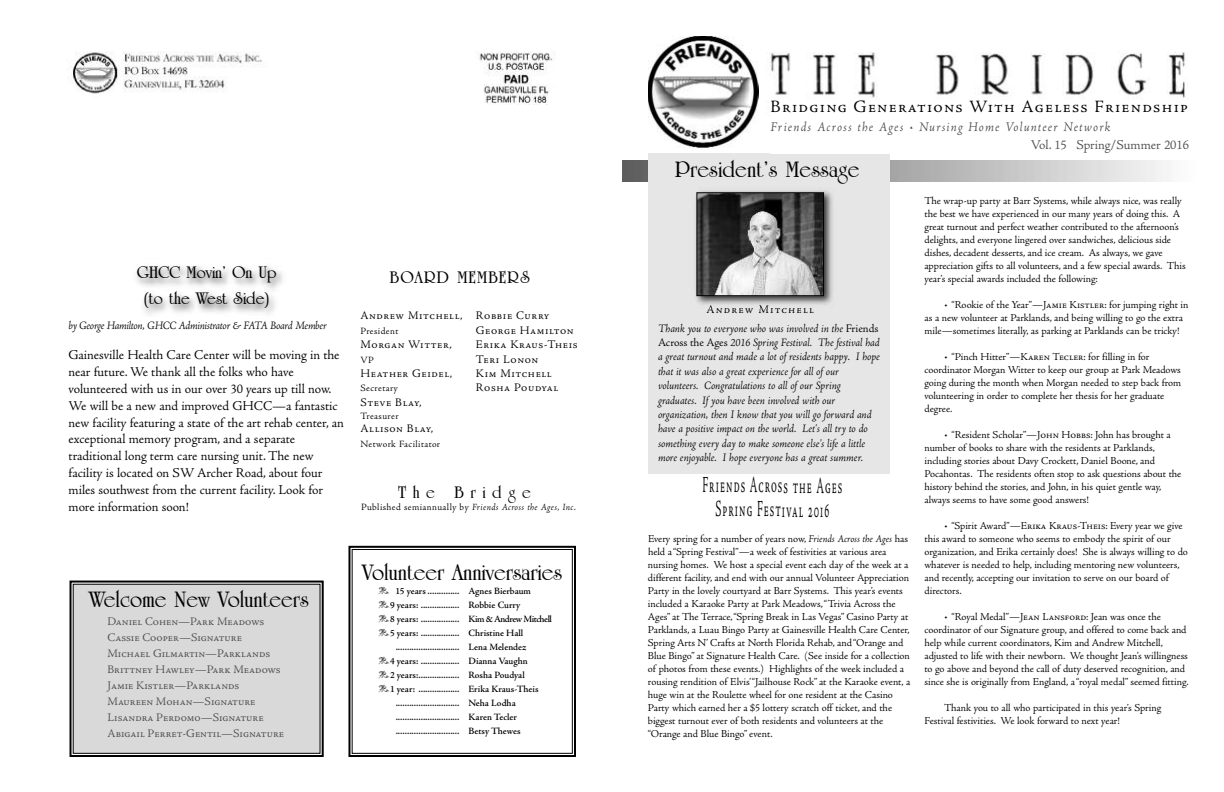
<style>
.page{position:relative;width:1224px;height:792px;background:#fff}
.page>*{position:absolute;margin:0;border:0;box-sizing:border-box;transform-origin:0 0}
.t1{font:700 24px "University Roman BT";color:#000}
.t2{font:24px/24px "Adobe Jenson Regular SC";letter-spacing:.09em;color:#000;text-align:center;scale:.47 1}
.t3{font:18px "Adobe Jenson Regular SC";letter-spacing:.07em;color:#000}
.t4{font:18px "University Roman Bold BT";color:#000}
.t5{font:700 18px "University Roman BT";letter-spacing:.06em;color:#000}
.t6{font:700 18px "University Roman BT";letter-spacing:.37em;color:#000}
.t7{font:14px/16.8px "Adobe Jenson";letter-spacing:-.005em;color:#000}
.t8{font:italic 14px "Adobe Jenson";letter-spacing:.08em;color:#4d4d4d}
.t9{font:14px "Adobe Jenson";color:#4d4d4d}
.t10{font:italic 12px/14.4px "Adobe Jenson";letter-spacing:-.005em;color:#000}
.t11{font:12px/16px "Adobe Jenson Regular SC";color:#4d4d4d}
.t12{font:12px/14.4px "Adobe Jenson Regular SC";letter-spacing:.05em;color:#000}
.t13{font:italic 12px "Adobe Jenson";letter-spacing:-.025em;color:#000}
.t14{font:12px "Adobe Jenson Regular SC";letter-spacing:.095em;color:#000}
.t15{font:11px/13px "Adobe Jenson";letter-spacing:-.005em;color:#000}
.t16{font:600 10px/14px "Adobe Jenson";letter-spacing:-.005em;color:#000;text-align:right}
.t17{font:10px "Adobe Jenson";letter-spacing:.045em;color:#000}
.t18{font:600 10px "Adobe Jenson";letter-spacing:-.05em;color:#000}
.s1{font-style:italic}
.s2{color:#4d4d4d}
.s3{font-style:normal}
.s4{font-family:"Adobe Jenson Regular SC"}
</style>
<div class="page">
<img style="left:623px;top:161px;width:546px;height:20px">
<div style="left:648px;top:153px;width:242px;height:321px;background:#e6e6e6"></div>
<img style="left:769px;top:52px;width:417px;height:46px">
<div style="left:771px;top:100px;width:418px;height:54px;background:#fff"></div>
<img style="left:648px;top:36px;width:111px;height:112px">
<img style="left:695px;top:190px;width:138px;height:119px">
<img style="left:708px;top:305px;width:32px;height:4px">
<img style="left:698px;top:194px;width:124px;height:100px">
<div style="left:696px;top:192px;width:128px;height:104px;border:1px solid #000"></div>
<div style="left:348px;top:546px;width:228px;height:211px;border:2px solid #000"></div>
<div style="left:352px;top:549px;width:221px;height:205px;border:1px solid #000"></div>
<div style="left:74px;top:585px;width:246px;height:168px;background:#d9d9d9"></div>
<div style="left:70px;top:581px;width:254px;height:176px;border:2px solid #000"></div>
<div style="left:73px;top:584px;width:247px;height:170px;border:1px solid #000"></div>
<img style="left:136px;top:266px;width:147px;height:49px">
<img style="left:67px;top:51px;width:488px;height:53px">
<h2 class="t4" style="left:137px;top:262px;width:141px">GHCC Movin’ On Up</h2>
<h2 class="t5" style="left:390px;top:266px;width:141px">BOARD MEMBERS</h2>
<h2 class="t4" style="left:144px;top:288px;width:128px">(to the West Side)</h2>
<p class="t13" style="left:69px;top:321px;width:260px">by George Hamilton, GHCC Administrator &amp; FATA Board Member</p>
<p class="t7" style="left:69px;top:348px;width:277px">Gainesville Health Care Center will be moving in the near future. We thank all the folks who have volunteered with us in our over 30 years up till now.<br>We will be a new and improved GHCC—a fantastic new facility featuring a state of the art rehab center, an exceptional memory program, and a separate traditional long term care nursing unit. The new facility is located on SW Archer Road, about four miles southwest from the current facility. Look for more information soon!</p>
<p class="t12" style="left:360px;top:310px;width:104px">Andrew Mitchell,</p>
<p class="t17" style="left:360px;top:327px;width:39px">President</p>
<p class="t12" style="left:360px;top:339px;width:93px">Morgan Witter,</p>
<p class="t17" style="left:360px;top:356px;width:15px">VP</p>
<p class="t12" style="left:360px;top:367px;width:93px">Heather Geidel,</p>
<p class="t17" style="left:360px;top:385px;width:39px">Secretary</p>
<p class="t12" style="left:360px;top:396px;width:63px">Steve Blay,</p>
<p class="t17" style="left:360px;top:412px;width:40px">Treasurer</p>
<p class="t12" style="left:360px;top:423px;width:74px">Allison Blay,</p>
<p class="t17" style="left:360px;top:440px;width:81px">Network Facilitator</p>
<p class="t12" style="left:476px;top:310px;width:103px">Robbie Curry<br>George Hamilton<br>Erika Kraus-Theis<br>Teri Lonon<br>Kim Mitchell<br>Rosha Poudyal</p>
<h2 class="t6" style="left:398px;top:482px;width:134px">The Bridge</h2>
<p class="t17" style="left:361px;top:503px;width:216px">Published semiannually by <span class="s1">Friends Across the Ages, Inc</span>.</p>
<h1 class="t1" style="left:89px;top:585px;width:221px">Welcome New Volunteers</h1>
<p class="t11" style="left:107px;top:614px;width:178px">Daniel Cohen—Park Meadows<br>Cassie Cooper—Signature<br>Michael Gilmartin—Parklands<br>Brittney Hawley—Park Meadows<br>Jamie Kistler—Parklands<br>Maureen Mohan—Signature<br>Lisandra Perdomo—Signature<br>Abigail Perret-Gentil—Signature</p>
<h1 class="t1" style="left:362px;top:558px;width:202px">Volunteer Anniversaries</h1>
<p class="t16" style="left:378px;top:585px;width:154px"><span class="s2">•</span> 15 years .............. Agnes Bierbaum</p>
<p class="t16" style="left:378px;top:599px;width:143px"><span class="s2">•</span>9 years: ................. Robbie Curry</p>
<p class="t18" style="left:378px;top:615px;width:175px"><span class="s2">•</span>8 years: ................. Kim&amp;AndrewMitchell</p>
<p class="t16" style="left:378px;top:627px;width:149px"><span class="s2">•</span>5 years: ................. Christine Hall ............................ Lena Melendez</p>
<p class="t16" style="left:378px;top:655px;width:151px"><span class="s2">•</span>4 years: ................. Dianna Vaughn</p>
<p class="t16" style="left:378px;top:669px;width:148px"><span class="s2">•</span>2 years:.................. Rosha Poudyal</p>
<p class="t16" style="left:378px;top:683px;width:162px;text-align:center"><span class="s2">•</span>1 year: .................. Erika Kraus-Theis ............................ Neha Lodha ............................ Karen Tecler ............................ Betsy Thewes</p>
<h2 class="t3" style="left:771px;top:101px;width:419px">Bridging Generations With Ageless Friendship</h2>
<p class="t8" style="left:771px;top:121px;width:341px">Friends Across the Ages • Nursing Home Volunteer Network</p>
<p class="t9" style="left:1031px;top:140px;width:160px">Vol. 15 Spring/Summer 2016</p>
<h1 class="t1" style="left:675px;top:155px;width:186px">President’s Message</h1>
<p class="t14" style="left:707px;top:305px;width:109px">Andrew Mitchell</p>
<p class="t10" style="left:658px;top:322px;width:224px">Thank you to everyone who was involved in the <span class="s3">Friends Across the Ages</span> 2016 Spring Festival. The festival had a great turnout and made a lot of residents happy. I hope that it was also a great experience for all of our volunteers. Congratulations to all of our Spring graduates. If you have been involved with our organization, then I know that you will go forward and have a positive impact on the world. Let's all try to do something every day to make someone else's life a little more enjoyable. I hope everyone has a great summer.</p>
<h1 class="t2" style="left:703px;top:476px;width:299px">Friends Across the Ages<br>Spring Festival 2016</h1>
<p class="t15" style="left:648px;top:534px;width:264px">Every spring for a number of years now, <span class="s1">Friends Across the Ages</span> has held a“Spring Festival”—a week of festivities at various area nursing homes. We host a special event each day of the week at a different facility, and end with our annual Volunteer Appreciation Party in the lovely courtyard at Barr Systems. This year’s events included a Karaoke Party at Park Meadows,“Trivia Across the Ages” at The Terrace,“Spring Break in Las Vegas” Casino Party at Parklands, a Luau Bingo Party at Gainesville Health Care Center, Spring Arts N’ Crafts at North Florida Rehab, and“Orange and Blue Bingo” at Signature Health Care. (See inside for a collection of photos from these events.) Highlights of the week included a rousing rendition of Elvis’“Jailhouse Rock” at the Karaoke event, a huge win at the Roulette wheel for one resident at the Casino Party which earned her a $5 lottery scratch off ticket, and the biggest turnout ever of both residents and volunteers at the “Orange and Blue Bingo” event.</p>
<p class="t15" style="left:924px;top:196px;width:263px">The wrap-up party at Barr Systems, while always nice, was really the best we have experienced in our many years of doing this. A great turnout and perfect weather contributed to the afternoon’s delights, and everyone lingered over sandwiches, delicious side dishes, decadent desserts, and ice cream. As always, we gave appreciation gifts to all volunteers, and a few special awards. This year’s special awards included the following:</p>
<p class="t15" style="left:924px;top:300px;width:266px;text-indent:20px">• “Rookie of the Year”—<span class="s4">Jamie Kistler:</span> for jumping right in as a new volunteer at Parklands, and being willing to go the extra mile—sometimes literally, as parking at Parklands can be tricky!</p>
<p class="t15" style="left:924px;top:352px;width:258px;text-indent:20px">• “Pinch Hitter”—<span class="s4">Karen Tecler</span>: for filling in for coordinator Morgan Witter to keep our group at Park Meadows going during the month when Morgan needed to step back from volunteering in order to complete her thesis for her graduate degree.</p>
<p class="t15" style="left:924px;top:430px;width:258px;text-indent:20px">• “Resident Scholar”—<span class="s4">John Hobbs</span>: John has brought a number of books to share with the residents at Parklands, including stories about Davy Crockett, Daniel Boone, and Pocahontas. The residents often stop to ask questions about the history behind the stories, and John, in his quiet gentle way, always seems to have some good answers!</p>
<p class="t15" style="left:924px;top:521px;width:265px;text-indent:20px">• “Spirit Award”—<span class="s4">Erika Kraus-Theis</span>: Every year we give this award to someone who seems to embody the spirit of our organization, and Erika certainly does! She is always willing to do whatever is needed to help, including mentoring new volunteers, and recently, accepting our invitation to serve on our board of directors.</p>
<p class="t15" style="left:924px;top:612px;width:266px;text-indent:20px">• “Royal Medal”—<span class="s4">Jean Lansford</span>: Jean was once the coordinator of our Signature group, and offered to come back and help while current coordinators, Kim and Andrew Mitchell, adjusted to life with their newborn. We thought Jean’s willingness to go above and beyond the call of duty deserved recognition, and since she is originally from England, a“royal medal” seemed fitting.</p>
<p class="t15" style="left:924px;top:703px;width:238px;text-indent:20px">Thank you to all who participated in this year’s Spring<br>Festival festivities. We look forward to next year!</p>
</div>
